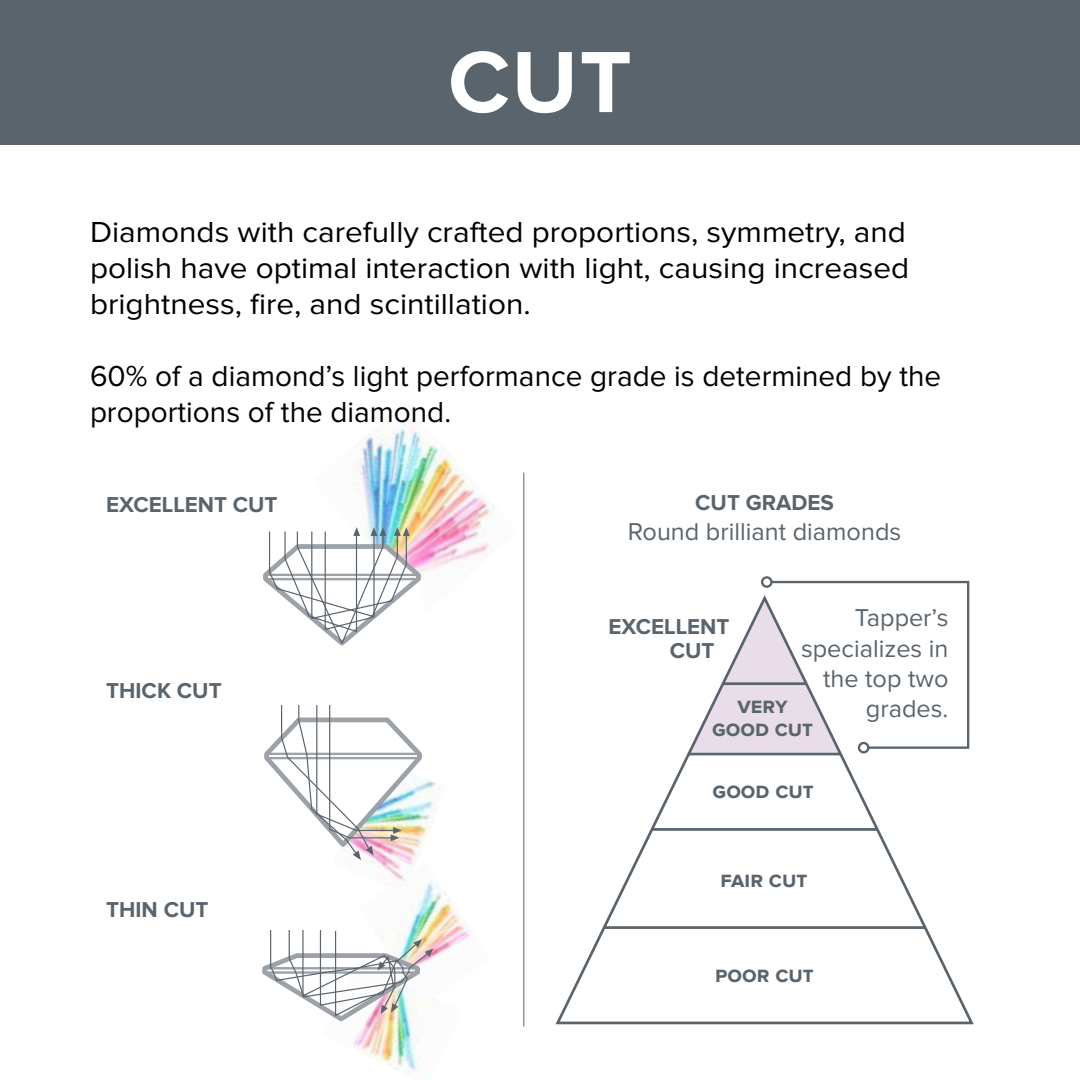
<style>
.page{position:relative;width:1080px;height:1080px;background:#fff}
.page>*{position:absolute;margin:0;border:0;box-sizing:border-box;transform-origin:0 0}
.t1{font:700 90px "Proxima Nova";color:#fff}
.t2{font:30px/36px "Proxima Nova";color:#000;text-align:justify;scale:1.05 1}
.t3{font:30px/36px "Proxima Nova";color:#000}
.t4{font:25.25px/30.2px "Proxima Nova";color:#5a646d;text-align:right}
.t5{font:700 22.25px/24.2px "Proxima Nova";color:#5a646d}
</style>
<div class="page">
<div style="left:0;top:0;width:1080px;height:144px;background:#5a646d"></div>
<img style="left:351px;top:420px;width:145px;height:152px">
<svg style="left:263px;top:527px;width:160px;height:119px"></svg>
<img style="left:364px;top:779px;width:72px;height:83px">
<svg style="left:264px;top:705px;width:160px;height:155px"></svg>
<img style="left:353px;top:1025px;width:79px;height:55px">
<img style="left:369px;top:862px;width:101px;height:95px">
<svg style="left:262px;top:929px;width:172px;height:96px"></svg>
<svg style="left:555px;top:748px;width:419px;height:277px"></svg>
<svg style="left:690px;top:580px;width:281px;height:172px"></svg>
<div style="left:761px;top:576px;width:12px;height:12px;border:2px solid #5a646d;border-radius:50%"></div>
<div style="left:858px;top:742px;width:11px;height:11px;border:2px solid #5a646d;border-radius:50%"></div>
<hr style="left:523px;top:473px;width:1px;height:554px;background:#5a646d">
<h1 class="t1" style="left:448px;top:31px;width:185px">CUT</h1>
<p class="t2" style="left:90px;top:215px;width:782px">Diamonds with carefully crafted proportions, symmetry, and polish have optimal interaction with light, causing increased brightness, fire, and scintillation.</p>
<p class="t3" style="left:90px;top:359px;width:853px">60% of a diamond’s light performance grade is determined by the proportions of the diamond.</p>
<p class="t5" style="left:106px;top:493px;width:173px">EXCELLENT CUT</p>
<p class="t5" style="left:106px;top:679px;width:117px">THICK CUT</p>
<p class="t5" style="left:106px;top:898px;width:104px">THIN CUT</p>
<p class="t5" style="left:695px;top:491px;width:140px">CUT GRADES</p>
<p class="t4" style="left:628px;top:517px;width:275px">Round brilliant diamonds</p>
<p class="t4" style="left:801px;top:603px;width:149px">Tapper’s specializes in the top two grades.</p>
<p class="t5" style="left:670px;top:615px;width:61px;text-indent:-61px">EXCELLENT<br>CUT</p>
<p class="t5" style="left:712px;top:694px;width:103px;line-height:23.5px;text-align:center">very good cut</p>
<p class="t5" style="left:713px;top:779px;width:103px">good cut</p>
<p class="t5" style="left:721px;top:868px;width:88px">fair cut</p>
<p class="t5" style="left:715px;top:963px;width:100px">poor cut</p>
</div>
